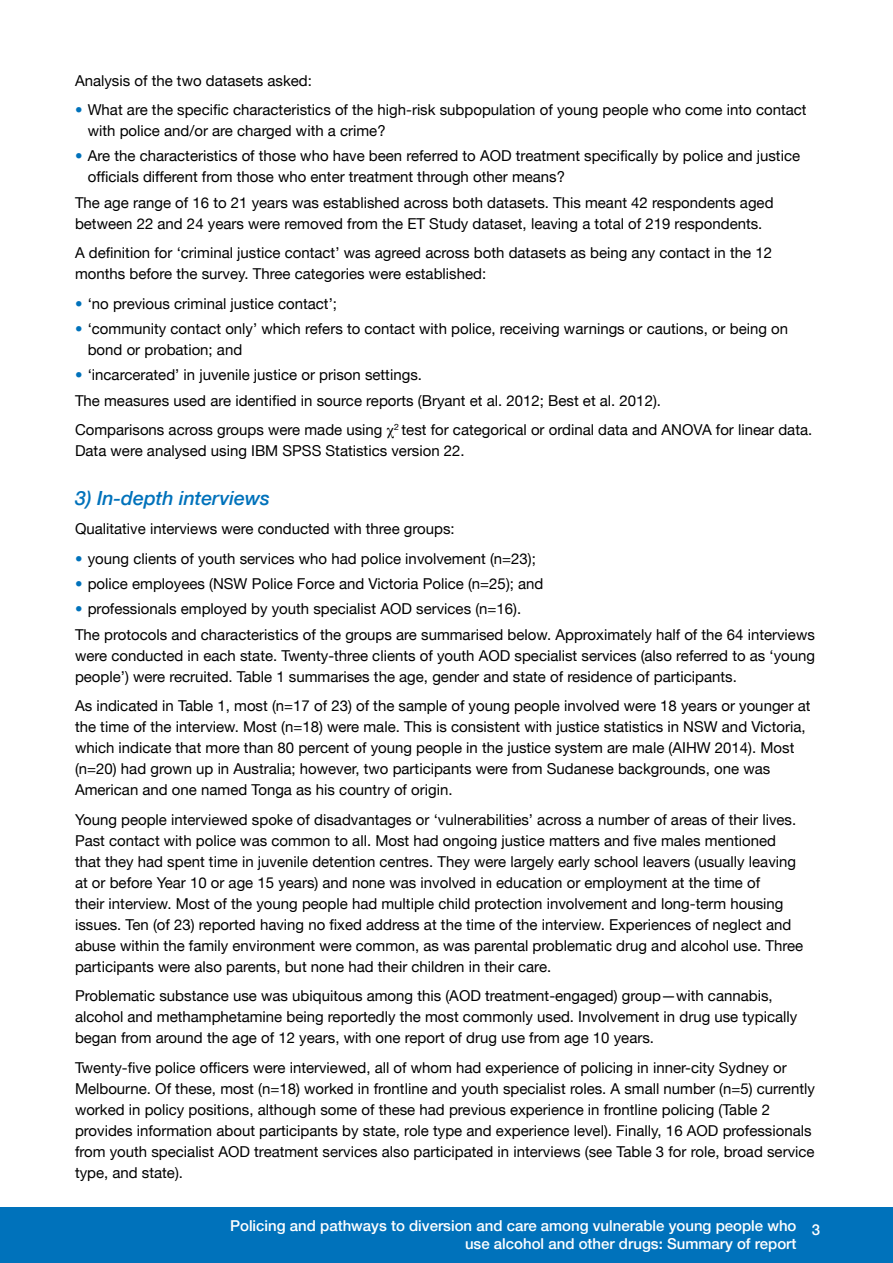
<style>
.page{position:relative;width:893px;height:1263px;background:#fff}
.page>*{position:absolute;margin:0;border:0;box-sizing:border-box;transform-origin:0 0}
.t1{font:italic 500 19.5px "Helvetica Neue LT";color:#0072bb}
.body{font:15px/21px "Helvetica Neue LT";color:#000}
.page_number{font:500 15px/18px "Helvetica Neue LT";color:#fff;text-align:right}
.s1{color:#0072bb}
.s2{font-family:"Times"}
</style>
<div class="page">
<div style="left:0;top:1208px;width:893px;height:55px;background:#0072bb"></div>
<p class="body" style="left:75px;top:70px;width:238px">Analysis of the two datasets asked:</p>
<p class="body" style="left:88px;top:99px;width:720px;text-indent:-13px"><span class="s1">•</span> What are the specific characteristics of the high-risk subpopulation of young people who come into contact with police and/or are charged with a crime?</p>
<p class="body" style="left:88px;top:145px;width:714px;text-indent:-13px"><span class="s1">•</span> Are the characteristics of those who have been referred to AOD treatment specifically by police and justice officials different from those who enter treatment through other means?</p>
<p class="body" style="left:75px;top:192px;width:700px">The age range of 16 to 21 years was established across both datasets. This meant 42 respondents aged between 22 and 24 years were removed from the ET Study dataset, leaving a total of 219 respondents.</p>
<p class="body" style="left:75px;top:242px;width:699px">A definition for ‘criminal justice contact’ was agreed across both datasets as being any contact in the 12 months before the survey. Three categories were established:</p>
<p class="body" style="left:75px;top:293px;width:263px"><span class="s1">•</span> ‘no previous criminal justice contact’;</p>
<p class="body" style="left:88px;top:318px;width:702px;text-indent:-13px"><span class="s1">•</span> ‘community contact only’ which refers to contact with police, receiving warnings or cautions, or being on bond or probation; and</p>
<p class="body" style="left:75px;top:364px;width:348px"><span class="s1">•</span> ‘incarcerated’ in juvenile justice or prison settings.</p>
<p class="body" style="left:75px;top:389px;width:588px">The measures used are identified in source reports (Bryant et al. 2012; Best et al. 2012).</p>
<p class="body" style="left:75px;top:419px;width:739px">Comparisons across groups were made using <span class="s2">χ</span><sup>2</sup> test for categorical or ordinal data and ANOVA for linear data.<br>Data were analysed using IBM SPSS Statistics version 22.</p>
<h3 class="t1" style="left:75px;top:486px;width:197px">3) In-depth interviews</h3>
<p class="body" style="left:75px;top:518px;width:381px">Qualitative interviews were conducted with three groups:</p>
<p class="body" style="left:75px;top:548px;width:463px"><span class="s1">•</span> young clients of youth services who had police involvement (n=23);</p>
<p class="body" style="left:75px;top:573px;width:470px"><span class="s1">•</span> police employees (NSW Police Force and Victoria Police (n=25); and</p>
<p class="body" style="left:75px;top:598px;width:448px"><span class="s1">•</span> professionals employed by youth specialist AOD services (n=16).</p>
<p class="body" style="left:75px;top:624px;width:742px;text-align:justify">The protocols and characteristics of the groups are summarised below. Approximately half of the 64 interviews were conducted in each state. Twenty-three clients of youth AOD specialist services (also referred to as ‘young people’) were recruited. Table 1 summarises the age, gender and state of residence of participants.</p>
<p class="body" style="left:75px;top:695px;width:737px">As indicated in Table 1, most (n=17 of 23) of the sample of young people involved were 18 years or younger at the time of the interview. Most (n=18) were male. This is consistent with justice statistics in NSW and Victoria, which indicate that more than 80 percent of young people in the justice system are male (AIHW 2014). Most (n=20) had grown up in Australia; however, two participants were from Sudanese backgrounds, one was American and one named Tonga as his country of origin.</p>
<p class="body" style="left:75px;top:809px;width:730px">Young people interviewed spoke of disadvantages or ‘vulnerabilities’ across a number of areas of their lives.<br>Past contact with police was common to all. Most had ongoing justice matters and five males mentioned that they had spent time in juvenile detention centres. They were largely early school leavers (usually leaving at or before Year 10 or age 15 years) and none was involved in education or employment at the time of<br>their interview. Most of the young people had multiple child protection involvement and long-term housing issues. Ten (of 23) reported having no fixed address at the time of the interview. Experiences of neglect and abuse within the family environment were common, as was parental problematic drug and alcohol use. Three participants were also parents, but none had their children in their care.</p>
<p class="body" style="left:75px;top:985px;width:724px">Problematic substance use was ubiquitous among this (AOD treatment-engaged) group—with cannabis, alcohol and methamphetamine being reportedly the most commonly used. Involvement in drug use typically began from around the age of 12 years, with one report of drug use from age 10 years.</p>
<p class="body" style="left:75px;top:1057px;width:741px">Twenty-five police officers were interviewed, all of whom had experience of policing in inner-city Sydney or Melbourne. Of these, most (n=18) worked in frontline and youth specialist roles. A small number (n=5) currently worked in policy positions, although some of these had previous experience in frontline policing (Table 2 provides information about participants by state, role type and experience level). Finally, 16 AOD professionals from youth specialist AOD treatment services also participated in interviews (see Table 3 for role, broad service type, and state).</p>
<p class="page_number" style="left:230px;top:1216px;width:568px">Policing and pathways to diversion and care among vulnerable young people who use alcohol and other drugs: Summary of report</p>
<p class="page_number" style="left:812px;top:1221px;width:10px">3</p>
</div>
